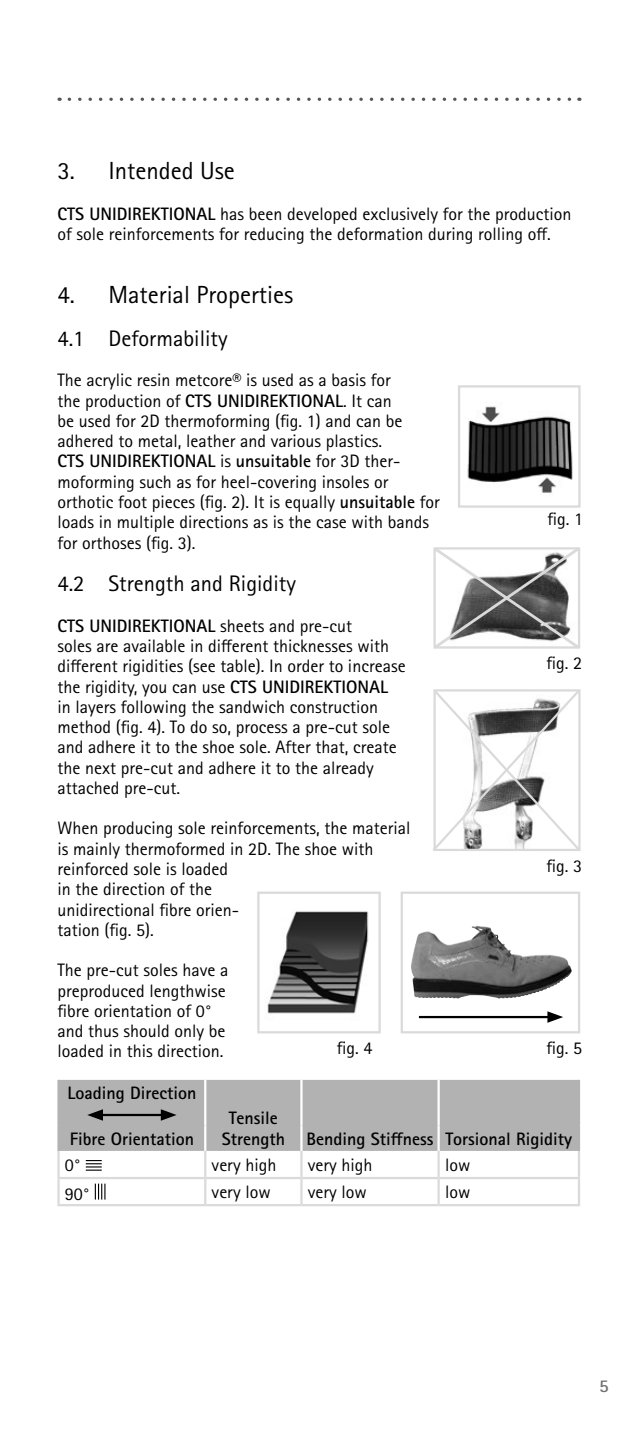
<style>
.page{position:relative;width:638px;height:1436px;background:#fff}
.page>*{position:absolute;margin:0;border:0;box-sizing:border-box;transform-origin:0 0}
.t1{font:24.75px "Rotis Sans Serif Pro";color:#000}
.t2{font:22.5px "Rotis Sans Serif Pro";color:#000}
.t3{font:18px/20.2px "Rotis Sans Serif Pro";color:#000}
.t4{font:700 18px "Rotis Sans Serif Pro";color:#000}
.t5{font:700 18px "Rotis Sans Serif Pro";color:#706f6f}
.s1{font-weight:700}
</style>
<div class="page">
<svg style="left:69px;top:98px;width:511px;height:3px"></svg>
<div style="left:60px;top:1079px;width:518px;height:71px;background:#b3b2b2"></div>
<hr style="left:57px;top:1150px;width:3px;height:26px;background:#dadada">
<hr style="left:204px;top:1150px;width:2px;height:26px;background:#dadada">
<hr style="left:300px;top:1150px;width:2px;height:26px;background:#dadada">
<hr style="left:437px;top:1150px;width:3px;height:26px;background:#dadada">
<hr style="left:578px;top:1150px;width:2px;height:26px;background:#dadada">
<hr style="left:57px;top:1176px;width:148px;height:2px;background:#dadada">
<hr style="left:57px;top:1178px;width:3px;height:25px;background:#dadada">
<hr style="left:205px;top:1176px;width:96px;height:2px;background:#dadada">
<hr style="left:204px;top:1178px;width:2px;height:25px;background:#dadada">
<hr style="left:301px;top:1176px;width:137px;height:2px;background:#dadada">
<hr style="left:300px;top:1178px;width:2px;height:25px;background:#dadada">
<hr style="left:438px;top:1176px;width:142px;height:2px;background:#dadada">
<hr style="left:437px;top:1178px;width:3px;height:25px;background:#dadada">
<hr style="left:578px;top:1178px;width:2px;height:25px;background:#dadada">
<hr style="left:57px;top:1203px;width:148px;height:2px;background:#dadada">
<hr style="left:205px;top:1203px;width:96px;height:2px;background:#dadada">
<hr style="left:301px;top:1203px;width:137px;height:2px;background:#dadada">
<hr style="left:438px;top:1203px;width:142px;height:2px;background:#dadada">
<hr style="left:57px;top:1079px;width:3px;height:46px;background:#b3b2b2">
<hr style="left:57px;top:1125px;width:3px;height:25px;background:#b3b2b2">
<hr style="left:578px;top:1079px;width:2px;height:46px;background:#b3b2b2">
<hr style="left:578px;top:1125px;width:2px;height:25px;background:#b3b2b2">
<hr style="left:204px;top:1079px;width:2px;height:46px;background:#fff">
<hr style="left:300px;top:1079px;width:2px;height:46px;background:#fff">
<hr style="left:437px;top:1079px;width:3px;height:46px;background:#fff">
<hr style="left:204px;top:1125px;width:2px;height:25px;background:#fff">
<hr style="left:300px;top:1125px;width:2px;height:25px;background:#fff">
<hr style="left:437px;top:1125px;width:3px;height:25px;background:#fff">
<hr style="left:99px;top:1113px;width:65px;height:2px;background:#000">
<svg style="left:87px;top:1109px;width:16px;height:11px"></svg>
<svg style="left:161px;top:1109px;width:16px;height:11px"></svg>
<svg style="left:86px;top:1160px;width:16px;height:10px"></svg>
<svg style="left:95px;top:1183px;width:10px;height:16px"></svg>
<img style="left:467px;top:406px;width:106px;height:87px">
<div style="left:458px;top:385px;width:122px;height:122px;border:2px solid #dadada"></div>
<svg style="left:433px;top:547px;width:147px;height:102px"></svg>
<img style="left:267px;top:911px;width:102px;height:103px">
<div style="left:257px;top:891px;width:124px;height:142px;border:2px solid #dadada"></div>
<div style="left:401px;top:891px;width:179px;height:142px;border:2px solid #dadada"></div>
<img style="left:411px;top:925px;width:161px;height:74px">
<hr style="left:419px;top:1015px;width:132px;height:3px;background:#000">
<svg style="left:547px;top:1011px;width:16px;height:11px"></svg>
<svg style="left:433px;top:689px;width:148px;height:162px"></svg>
<h1 class="t1" style="left:57px;top:156px;width:179px">3. Intended Use</h1>
<p class="t3" style="left:57px;top:204px;width:515px"><span class="s1">CTS UNIDIREKTIONAL</span> has been developed exclusively for the production of sole reinforcements for reducing the deformation during rolling off.</p>
<h1 class="t1" style="left:57px;top:280px;width:237px">4. Material Properties</h1>
<p class="t2" style="left:57px;top:325px;width:172px">4.1 Deformability</p>
<p class="t3" style="left:57px;top:370px;width:384px">The acrylic resin metcore® is used as a basis for<br>the production of <span class="s1">CTS UNIDIREKTIONAL</span>. It can<br>be used for 2D thermoforming (fig. 1) and can be adhered to metal, leather and various plastics.<br><span class="s1">CTS UNIDIREKTIONAL</span> is <span class="s1">unsuitable</span> for 3D ther‑ moforming such as for heel-covering insoles or orthotic foot pieces (fig. 2). It is equally <span class="s1">unsuitable</span> for loads in multiple directions as is the case with bands for orthoses (fig. 3).</p>
<p class="t2" style="left:57px;top:570px;width:240px">4.2 Strength and Rigidity</p>
<p class="t3" style="left:57px;top:615px;width:350px"><span class="s1">CTS UNIDIREKTIONAL</span> sheets and pre-cut<br>soles are available in different thicknesses with different rigidities (see table). In order to increase the rigidity, you can use <span class="s1">CTS UNIDIREKTIONAL </span>in layers following the sandwich construction method (fig. 4). To do so, process a pre-cut sole and adhere it to the shoe sole. After that, create the next pre-cut and adhere it to the already attached pre-cut.</p>
<p class="t3" style="left:57px;top:818px;width:354px">When producing sole reinforcements, the material is mainly thermoformed in 2D. The shoe with reinforced sole is loaded<br>in the direction of the<br>unidirectional fibre orien-<br>tation (fig. 5).</p>
<p class="t3" style="left:57px;top:960px;width:172px">The pre-cut soles have a preproduced lengthwise fibre orientation of 0° and thus should only be loaded in this direction.</p>
<p class="t4" style="left:67px;top:1081px;width:130px">Loading Direction</p>
<p class="t4" style="left:229px;top:1106px;width:50px">Tensile</p>
<p class="t4" style="left:70px;top:1126px;width:126px">Fibre Orientation</p>
<p class="t4" style="left:222px;top:1126px;width:352px">Strength Bending Stiffness Torsional Rigidity</p>
<p class="t3" style="left:65px;top:1154px;width:18px">0°</p>
<p class="t3" style="left:212px;top:1154px;width:66px">very high</p>
<p class="t3" style="left:308px;top:1154px;width:66px">very high</p>
<p class="t3" style="left:445px;top:1154px;width:27px">low</p>
<p class="t3" style="left:65px;top:1183px;width:27px">90°</p>
<p class="t3" style="left:212px;top:1181px;width:60px">very low</p>
<p class="t3" style="left:308px;top:1181px;width:60px">very low</p>
<p class="t3" style="left:445px;top:1181px;width:27px">low</p>
<p class="t3" style="left:547px;top:508px;width:37px">fig. 1</p>
<p class="t3" style="left:546px;top:652px;width:37px">fig. 2</p>
<p class="t3" style="left:546px;top:855px;width:37px">fig. 3</p>
<p class="t3" style="left:337px;top:1037px;width:37px">fig. 4</p>
<p class="t3" style="left:546px;top:1037px;width:37px">fig. 5</p>
<p class="t5" style="left:599px;top:1374px;width:11px">5</p>
</div>
